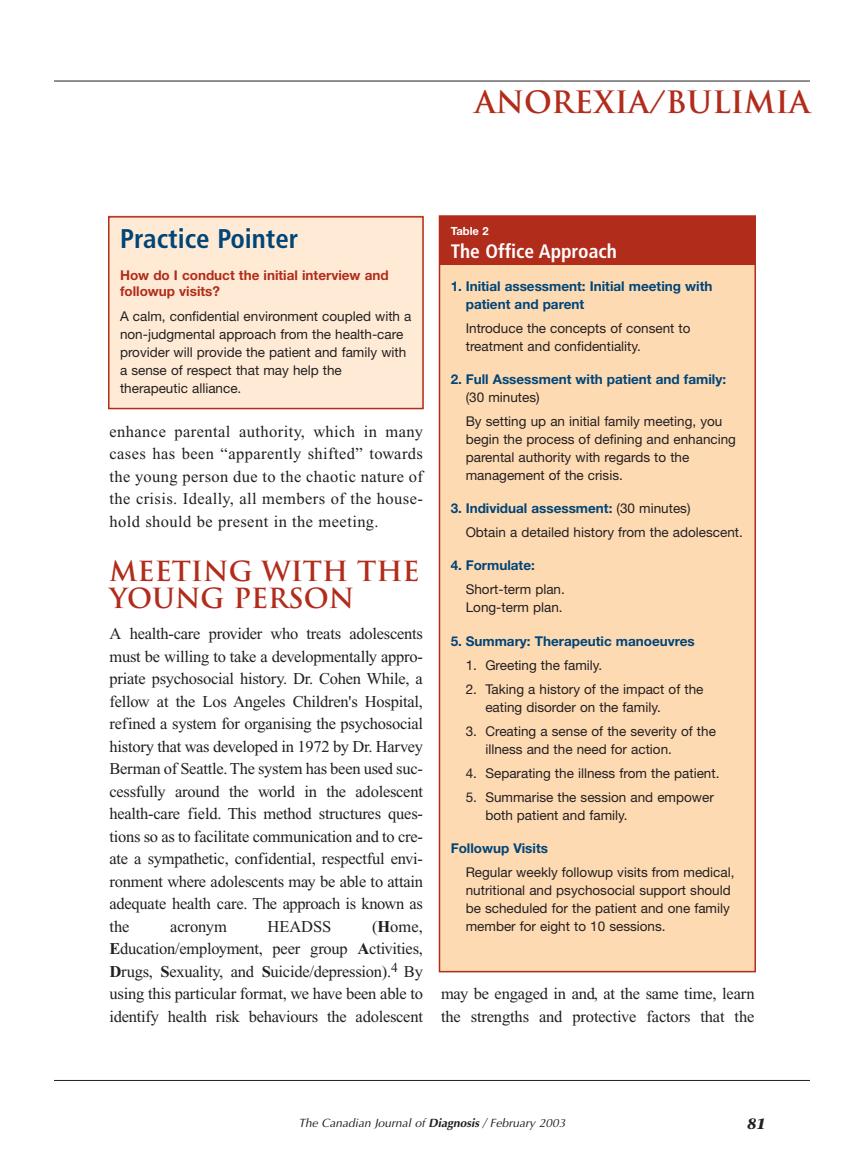
<style>
.page{position:relative;width:864px;height:1175px;background:#fff}
.page>*{position:absolute;margin:0;border:0;box-sizing:border-box;transform-origin:0 0}
.t1{font:700 30px "Trajan";color:#b12c1b}
.t2{font:700 27px/27px "Trajan";color:#b12c1b}
.t3{font:700 condensed 27px "Frutiger";color:#004577}
.t4{font:700 condensed 19.5px "Frutiger";color:#fff}
.t5{font:16.5px/22.5px "Times New Roman";letter-spacing:-.015em;color:#231f20;text-align:justify}
.t6{font:italic 700 15px "Stone Serif";color:#231f20}
.t7{font:13.5px/18px "Helvetica Neue";color:#231f20}
.t8{font:700 13.5px/18px "Helvetica Neue";color:#004577}
.t9{font:700 13.5px/16.5px "Helvetica Neue";color:#b12c1b}
.t10{font:italic 12px "Optima";color:#231f20}
.t11{font:700 11.25px "Helvetica Neue";color:#fff}
.s1{font-weight:700}
.s2{font-weight:700;color:#004577}
</style>
<div class="page">
<div style="left:108px;top:215px;width:316px;height:193px;background:#ffebd5"></div>
<div style="left:439px;top:261px;width:317px;height:711px;background:#fedab3"></div>
<div style="left:439px;top:216px;width:317px;height:48px;background:#b12c1b"></div>
<div style="left:439px;top:215px;width:317px;height:757px;border:2px solid #b12c1b"></div>
<hr style="left:54px;top:81px;width:756px;height:1px;background:#231f20">
<hr style="left:54px;top:1080px;width:756px;height:1px;background:#231f20">
<div style="left:108px;top:216px;width:316px;height:193px;border:2px solid #b12c1b"></div>
<h1 class="t1" style="left:475px;top:85px;width:337px">ANOREXIA/BULIMIA</h1>
<h2 class="t3" style="left:120px;top:228px;width:180px">Practice Pointer</h2>
<p class="t9" style="left:120px;top:268px;width:270px">How do I conduct the initial interview and followup visits?</p>
<p class="t7" style="left:120px;top:308px;width:293px">A calm, confidential environment coupled with a non-judgmental approach from the health-care provider will provide the patient and family with a sense of respect that may help the therapeutic alliance.</p>
<p class="t5" style="left:110px;top:421px;width:315px">enhance parental authority, which in many cases has been “apparently shifted” towards the young person due to the chaotic nature of the crisis. Ideally, all members of the house&shy;hold should be present in the meeting.</p>
<h2 class="t2" style="left:110px;top:558px;width:312px">MEETING WITH THE<br>YOUNG PERSON</h2>
<p class="t5" style="left:110px;top:624px;width:315px">A health-care provider who treats adolescents must be willing to take a developmentally appro&shy;priate psychosocial history. Dr. Cohen While, a fellow at the Los Angeles Children's Hospital, refined a system for organising the psychosocial history that was developed in 1972 by Dr. Harvey Berman of Seattle. The system has been used suc&shy;cessfully around the world in the adolescent health-care field. This method structures ques&shy;tions so as to facilitate communication and to cre&shy;ate a sympathetic, confidential, respectful envi&shy;ronment where adolescents may be able to attain adequate health care. The approach is known as the</p>
<p class="t5" style="left:110px;top:916px;width:315px;text-indent:263px">(<span class="s1">H</span>ome, <span class="s1">E</span>ducation/employment, peer group <span class="s1">A</span>ctivities, <span class="s1">D</span>rugs, <span class="s1">S</span>exuality, and <span class="s1">S</span>uicide/depression).<sup>4</sup> By using this particular format, we have been able to identify health risk behaviours the adolescent</p>
<p class="t5" style="left:170px;top:916px;width:58px">acronym</p>
<p class="t5" style="left:268px;top:916px;width:65px">HEADSS</p>
<p class="t11" style="left:451px;top:227px;width:40px">Table 2</p>
<p class="t4" style="left:451px;top:243px;width:168px">The Office Approach</p>
<p class="t8" style="left:466px;top:278px;width:248px;text-indent:-15px">1. Initial assessment: Initial meeting with patient and parent</p>
<p class="t7" style="left:466px;top:320px;width:226px">Introduce the concepts of consent to treatment and confidentiality.</p>
<p class="t8" style="left:451px;top:371px;width:277px">2. Full Assessment with patient and family:</p>
<p class="t7" style="left:466px;top:387px;width:258px;line-height:24px">(30 minutes)<br>By setting up an initial family meeting, you</p>
<p class="t7" style="left:466px;top:432px;width:272px">begin the process of defining and enhancing parental authority with regards to the management of the crisis.</p>
<p class="t7" style="left:466px;top:498px;width:279px;line-height:24px;text-indent:-15px"><span class="s2">3. Individual assessment:</span> (30 minutes)<br>Obtain a detailed history from the adolescent.</p>
<p class="t8" style="left:451px;top:558px;width:86px">4. Formulate:</p>
<p class="t7" style="left:466px;top:582px;width:101px">Short-term plan.<br>Long-term plan.</p>
<p class="t8" style="left:451px;top:633px;width:246px">5. Summary: Therapeutic manoeuvres</p>
<p class="t7" style="left:466px;top:657px;width:138px">1. Greeting the family.</p>
<p class="t7" style="left:485px;top:681px;width:220px;text-indent:-20px">2. Taking a history of the impact of the eating disorder on the family.</p>
<p class="t7" style="left:485px;top:723px;width:232px;text-indent:-20px">3. Creating a sense of the severity of the illness and the need for action.</p>
<p class="t7" style="left:466px;top:765px;width:255px">4. Separating the illness from the patient.</p>
<p class="t7" style="left:485px;top:789px;width:230px;text-indent:-20px">5. Summarise the session and empower both patient and family.</p>
<p class="t8" style="left:451px;top:840px;width:99px">Followup Visits</p>
<p class="t7" style="left:466px;top:864px;width:270px">Regular weekly followup visits from medical, nutritional and psychosocial support should be scheduled for the patient and one family member for eight to 10 sessions.</p>
<p class="t5" style="left:441px;top:984px;width:315px">may be engaged in and, at the same time, learn the strengths and protective factors that the</p>
<p class="t10" style="left:299px;top:1118px;width:269px">The Canadian Journal of <span class="s1">Diagnosis</span> / February 2003</p>
<p class="t6" style="left:747px;top:1117px;width:20px">81</p>
</div>
